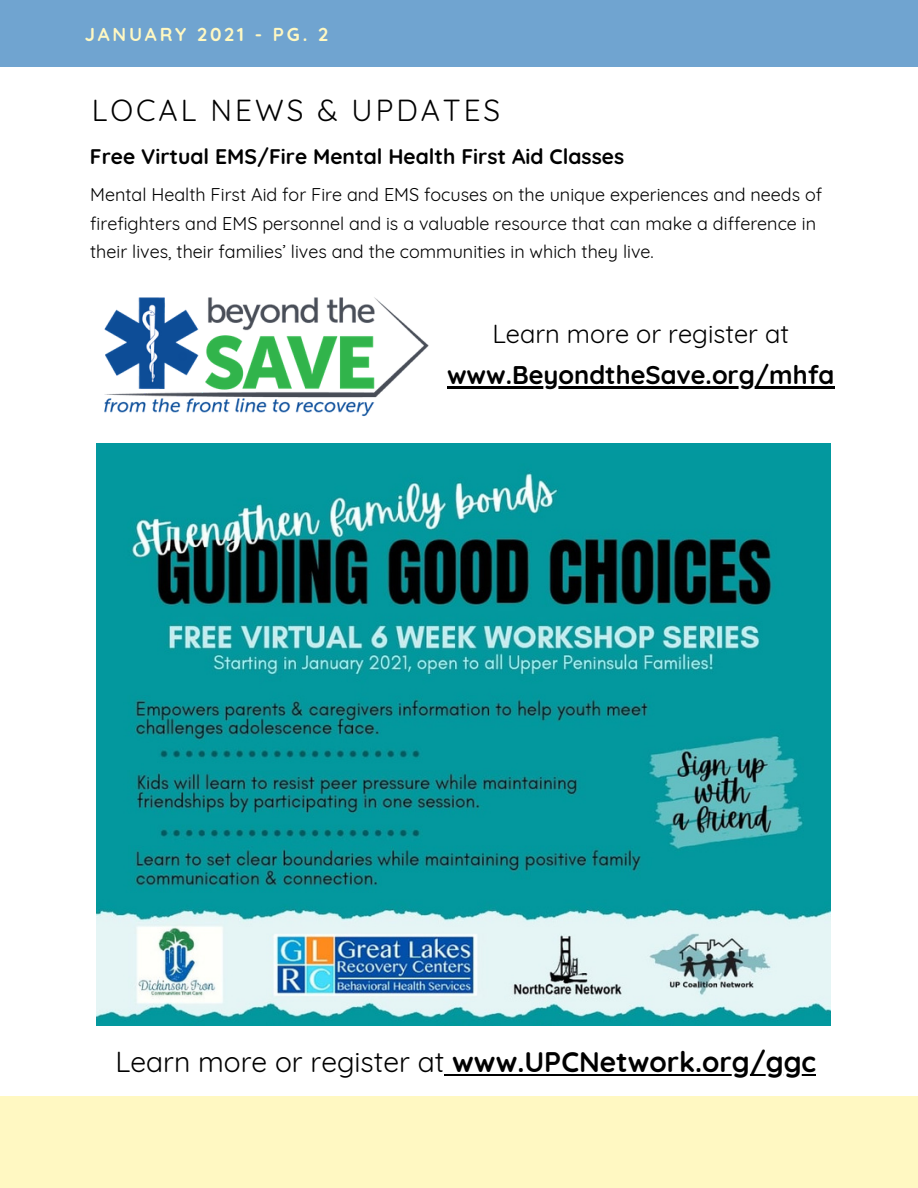
<style>
.page{position:relative;width:918px;height:1188px;background:#fff}
.page>*{position:absolute;margin:0;border:0;box-sizing:border-box;transform-origin:0 0}
.t1{font:29.7px "Quicksand";letter-spacing:.1em;color:#000}
.t2{font:700 28.2px "Quicksand";color:#000}
.t3{font:700 25.5px/40.5px "Quicksand";color:#000;text-align:center}
.t4{font:700 21px "Quicksand";color:#000}
.t5{font:700 18.6px "Quicksand";letter-spacing:.15em;color:#fff8c2}
.t6{font:18px/28.7px "Quicksand";color:#000}
.s1{font-weight:400}
</style>
<div class="page">
<div style="left:0;top:1px;width:918px;height:65px;background:#70a4d0"></div>
<div style="left:0;top:1096px;width:918px;height:92px;background:#fff8c2"></div>
<img style="left:104px;top:297px;width:325px;height:120px">
<img style="left:96px;top:444px;width:735px;height:581px">
<hr style="left:444px;top:1074px;width:372px;height:2px;background:#000">
<hr style="left:447px;top:386px;width:387px;height:2px;background:#000">
<p class="t5" style="left:85px;top:22px;width:245px">JANUARY 2021 - PG. 2</p>
<p class="t1" style="left:92px;top:91px;width:410px">LOCAL NEWS &amp; UPDATES</p>
<p class="t4" style="left:90px;top:143px;width:536px">Free Virtual EMS/Fire Mental Health First Aid Classes</p>
<p class="t6" style="left:90px;top:180px;width:733px">Mental Health First Aid for Fire and EMS focuses on the unique experiences and needs of firefighters and EMS personnel and is a valuable resource that can make a difference in their lives, their families’ lives and the communities in which they live.</p>
<p class="t3" style="left:447px;top:313px;width:389px"><span class="s1">Learn more or register at </span>www.BeyondtheSave.org/mhfa</p>
<p class="t2" style="left:115px;top:1044px;width:702px"><span class="s1">Learn more or register at</span> www.UPCNetwork.org/ggc</p>
</div>
